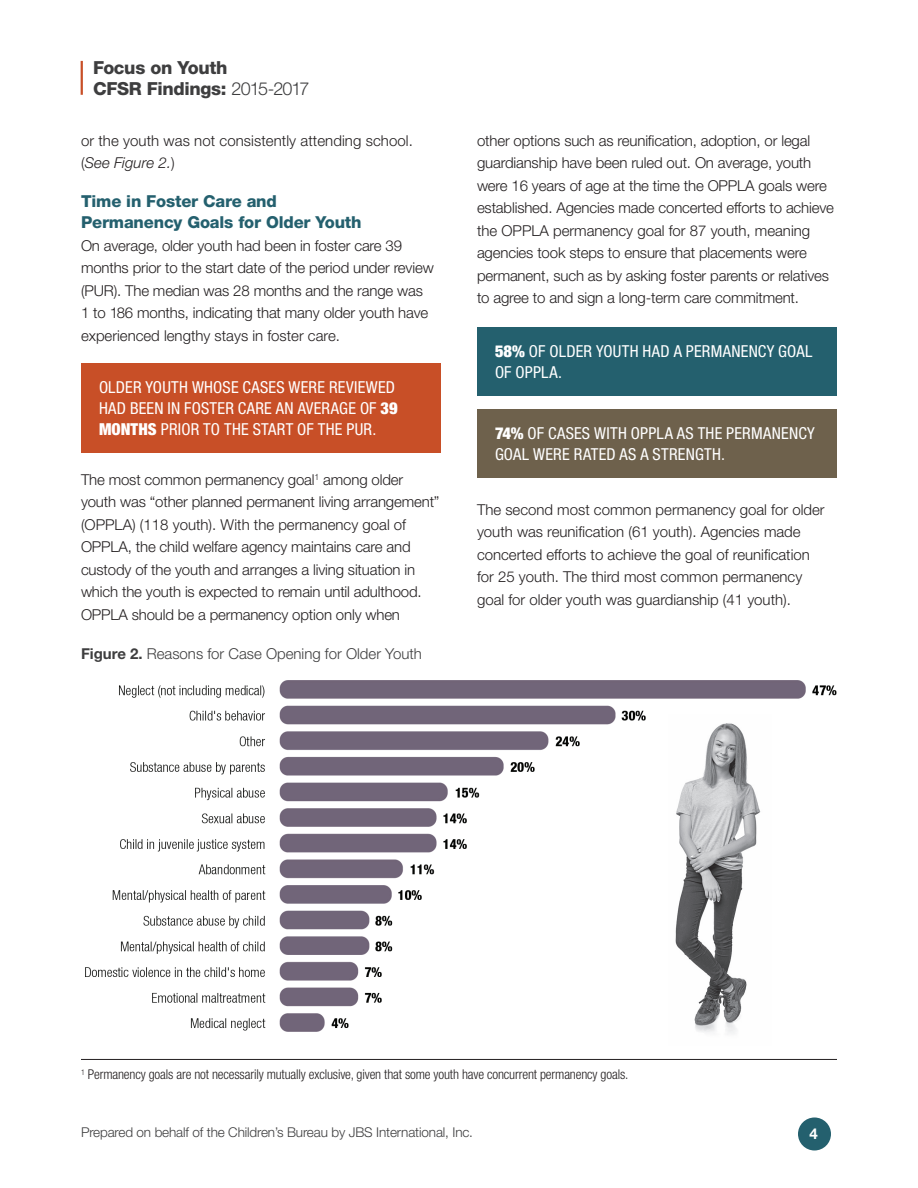
<style>
.page{position:relative;width:918px;height:1188px;background:#fff}
.page>*{position:absolute;margin:0;border:0;box-sizing:border-box;transform-origin:0 0}
.t1{font:800 18px/21px "Helvetica Neue LT Std";letter-spacing:-.02em;color:#3e3e3f}
.t2{font:condensed 16.5px/21px "Helvetica Neue LT Std";letter-spacing:.015em;color:#fff}
.t3{font:800 16.5px/21px "Helvetica Neue LT Std";letter-spacing:-.01em;color:#24606e}
.t4{font:300 15px/22.5px "Helvetica Neue LT Std";letter-spacing:-.01em;color:#231f20}
.t5{font:300 15px "Helvetica Neue LT Std";color:#3e3e3f}
.t6{font:700 15px "Helvetica Neue LT Std";color:#fff}
.t7{font:300 condensed 13.5px "Helvetica Neue LT Std";letter-spacing:-.01em;color:#231f20}
.t8{font:300 13.5px "Helvetica Neue LT Std";letter-spacing:-.01em;color:#3e3e3f}
.s1{font-weight:300}
.s2{font-style:italic}
.s3{font-weight:900}
.s4{font-weight:700}
</style>
<div class="page">
<hr style="left:81px;top:61px;width:2px;height:34px;background:#c84f27">
<div style="left:798px;top:1118px;width:33px;height:32px;background:#24606e;border-radius:50%"></div>
<img style="left:85px;top:681px;width:751px;height:350px">
<img style="left:668px;top:714px;width:104px;height:320px">
<div style="left:81px;top:363px;width:360px;height:90px;background:#c84f27"></div>
<div style="left:477px;top:327px;width:360px;height:69px;background:#24606e"></div>
<div style="left:477px;top:409px;width:360px;height:69px;background:#6e614c"></div>
<hr style="left:81px;top:1059px;width:756px;height:1px;background:#231f20">
<p class="t1" style="left:93px;top:57px;width:218px">Focus on Youth<br>CFSR Findings: <span class="s1">2015-2017</span></p>
<p class="t4" style="left:81px;top:129px;width:333px">or the youth was not consistently attending school. (<span class="s2">See Figure 2.</span>)</p>
<p class="t3" style="left:81px;top:191px;width:282px">Time in Foster Care and<br>Permanency Goals for Older Youth</p>
<p class="t4" style="left:81px;top:234px;width:354px">On average, older youth had been in foster care 39 months prior to the start date of the period under review (PUR). The median was 28 months and the range was 1 to 186 months, indicating that many older youth have experienced lengthy stays in foster care.</p>
<p class="t2" style="left:99px;top:376px;width:300px">OLDER YOUTH WHOSE CASES WERE REVIEWED<br>HAD BEEN IN FOSTER CARE AN AVERAGE OF <span class="s3">39<br>MONTHS</span> PRIOR TO THE START OF THE PUR.</p>
<p class="t4" style="left:81px;top:468px;width:324px">The most common permanency goal<sup>1</sup> among older</p>
<p class="t4" style="left:81px;top:490px;width:360px">youth was “other planned permanent living arrangement” (OPPLA) (118 youth). With the permanency goal of OPPLA, the child welfare agency maintains care and custody of the youth and arranges a living situation in which the youth is expected to remain until adulthood.<br>OPPLA should be a permanency option only when</p>
<p class="t5" style="left:81px;top:644px;width:342px"><span class="s4">Figure 2.</span> Reasons for Case Opening for Older Youth</p>
<p class="t4" style="left:477px;top:129px;width:359px">other options such as reunification, adoption, or legal guardianship have been ruled out. On average, youth were 16 years of age at the time the OPPLA goals were established. Agencies made concerted efforts to achieve the OPPLA permanency goal for 87 youth, meaning agencies took steps to ensure that placements were permanent, such as by asking foster parents or relatives to agree to and sign a long-term care commitment.</p>
<p class="t2" style="left:495px;top:340px;width:319px"><span class="s3">58%</span> OF OLDER YOUTH HAD A PERMANENCY GOAL<br>OF OPPLA.</p>
<p class="t2" style="left:495px;top:422px;width:321px"><span class="s3">74%</span> OF CASES WITH OPPLA AS THE PERMANENCY<br>GOAL WERE RATED AS A STRENGTH.</p>
<p class="t4" style="left:477px;top:498px;width:349px">The second most common permanency goal for older youth was reunification (61 youth). Agencies made concerted efforts to achieve the goal of reunification for 25 youth. The third most common permanency goal for older youth was guardianship (41 youth).</p>
<p class="t7" style="left:81px;top:1067px;width:549px"><sup>1</sup> Permanency goals are not necessarily mutually exclusive, given that some youth have concurrent permanency goals.</p>
<p class="t8" style="left:81px;top:1124px;width:394px">Prepared on behalf of the Children’s Bureau by JBS International, Inc.</p>
<p class="t6" style="left:810px;top:1125px;width:10px">4</p>
</div>
